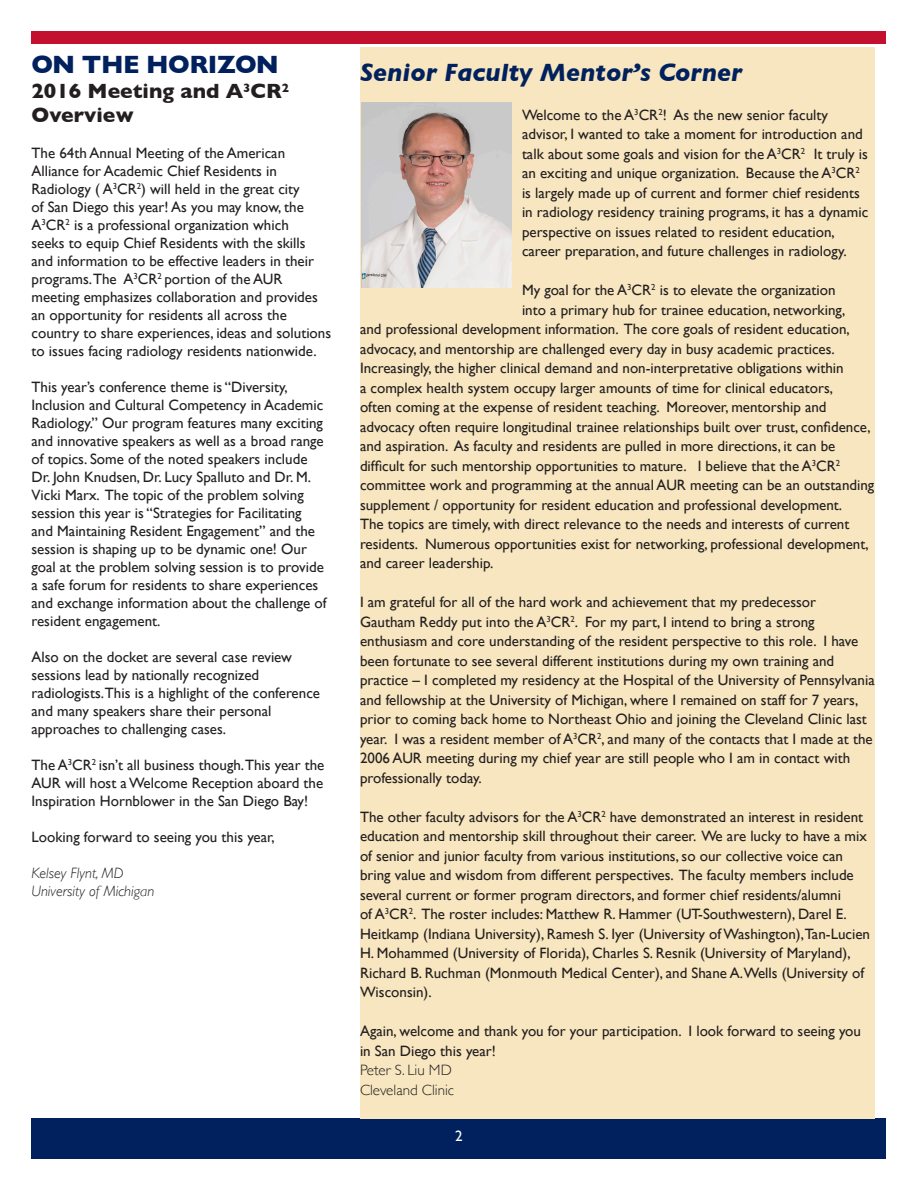
<style>
.page{position:relative;width:918px;height:1188px;background:#fff}
.page>*{position:absolute;margin:0;border:0;box-sizing:border-box;transform-origin:0 0}
.t1{font:italic 700 25.5px "Gill Sans";color:#00215d}
.t2{font:700 25.5px "Gill Sans";letter-spacing:-.02em;color:#00215d}
.t3{font:700 21px/24px "Gill Sans";color:#231f20}
.t4{font:15px/18px "Gill Sans";color:#231f20}
.t5{font:italic 300 15px "Gill Sans";color:#231f20}
.t6{font:300 15px "Gill Sans";color:#231f20}
.t7{font:15px "Gill Sans";color:#fff}
</style>
<div class="page">
<div style="left:32px;top:1119px;width:854px;height:40px;background:#00215d"></div>
<div style="left:32px;top:32px;width:854px;height:12px;background:#c3102f"></div>
<div style="left:360px;top:47px;width:515px;height:1072px;background:#f7e6bf"></div>
<img style="left:362px;top:103px;width:149px;height:185px">
<p class="t2" style="left:32px;top:44px;width:249px">ON THE HORIZON</p>
<p class="t3" style="left:32px;top:79px;width:259px">2016 Meeting and A<sup>3</sup>CR<sup>2<br></sup>Overview</p>
<p class="t4" style="left:32px;top:144px;width:301px">The 64th Annual Meeting of the American Alliance for Academic Chief Residents in Radiology ( A<sup>3</sup>CR<sup>2</sup>) will held in the great city<br>of San Diego this year! As you may know, the A<sup>3</sup>CR<sup>2</sup> is a professional organization which<br>seeks to equip Chief Residents with the skills<br>and information to be effective leaders in their programs.The A<sup>3</sup>CR<sup>2</sup> portion of the AUR meeting emphasizes collaboration and provides an opportunity for residents all across the country to share experiences, ideas and solutions to issues facing radiology residents nationwide.</p>
<p class="t4" style="left:32px;top:378px;width:297px">This year’s conference theme is “Diversity, Inclusion and Cultural Competency in Academic Radiology.” Our program features many exciting and innovative speakers as well as a broad range of topics. Some of the noted speakers include Dr. John Knudsen, Dr. Lucy Spalluto and Dr. M.<br>Vicki Marx. The topic of the problem solving session this year is “Strategies for Facilitating and Maintaining Resident Engagement” and the session is shaping up to be dynamic one! Our goal at the problem solving session is to provide a safe forum for residents to share experiences and exchange information about the challenge of resident engagement.</p>
<p class="t4" style="left:32px;top:648px;width:290px">Also on the docket are several case review sessions lead by nationally recognized radiologists.This is a highlight of the conference and many speakers share their personal approaches to challenging cases.</p>
<p class="t4" style="left:32px;top:756px;width:294px;text-align:justify">The A<sup>3</sup>CR<sup>2</sup> isn’t all business though.This year the AUR will host a Welcome Reception aboard the Inspiration Hornblower in the San Diego Bay!</p>
<p class="t4" style="left:32px;top:828px;width:245px">Looking forward to seeing you this year,</p>
<p class="t5" style="left:32px;top:865px;width:94px">Kelsey Flynt, MD</p>
<p class="t5" style="left:32px;top:883px;width:124px">University of Michigan</p>
<p class="t1" style="left:360px;top:57px;width:384px">Senior Faculty Mentor’s Corner</p>
<p class="t4" style="left:522px;top:105px;width:348px;line-height:19.5px">Welcome to the A<sup>3</sup>CR<sup>2</sup>! As the new senior faculty advisor, I wanted to take a moment for introduction and talk about some goals and vision for the A<sup>3</sup>CR<sup>2</sup> It truly is an exciting and unique organization. Because the A<sup>3</sup>CR<sup>2 </sup>is largely made up of current and former chief residents in radiology residency training programs, it has a dynamic perspective on issues related to resident education, career preparation, and future challenges in radiology.</p>
<p class="t4" style="left:522px;top:281px;width:315px">My goal for the A<sup>3</sup>CR<sup>2</sup> is to elevate the organization</p>
<p class="t4" style="left:522px;top:300px;width:325px">into a primary hub for trainee education, networking,</p>
<p class="t4" style="left:360px;top:320px;width:491px">and professional development information. The core goals of resident education,</p>
<p class="t4" style="left:360px;top:339px;width:476px">advocacy, and mentorship are challenged every day in busy academic practices.</p>
<p class="t4" style="left:360px;top:359px;width:485px">Increasingly, the higher clinical demand and non-interpretative obligations within</p>
<p class="t4" style="left:360px;top:378px;width:475px">a complex health system occupy larger amounts of time for clinical educators,</p>
<p class="t4" style="left:360px;top:398px;width:468px">often coming at the expense of resident teaching. Moreover, mentorship and</p>
<p class="t4" style="left:360px;top:417px;width:512px">advocacy often require longitudinal trainee relationships built over trust, confidence,</p>
<p class="t4" style="left:360px;top:437px;width:477px">and aspiration. As faculty and residents are pulled in more directions, it can be</p>
<p class="t4" style="left:360px;top:456px;width:482px">difficult for such mentorship opportunities to mature. I believe that the A<sup>3</sup>CR<sup>2</sup></p>
<p class="t4" style="left:360px;top:476px;width:516px">committee work and programming at the annual AUR meeting can be an outstanding</p>
<p class="t4" style="left:360px;top:495px;width:484px">supplement / opportunity for resident education and professional development.</p>
<p class="t4" style="left:360px;top:515px;width:491px">The topics are timely, with direct relevance to the needs and interests of current</p>
<p class="t4" style="left:360px;top:534px;width:510px">residents. Numerous opportunities exist for networking, professional development,</p>
<p class="t4" style="left:360px;top:554px;width:135px">and career leadership.</p>
<p class="t4" style="left:360px;top:592px;width:516px;line-height:19.5px">I am grateful for all of the hard work and achievement that my predecessor Gautham Reddy put into the A<sup>3</sup>CR<sup>2</sup>. For my part, I intend to bring a strong enthusiasm and core understanding of the resident perspective to this role. I have been fortunate to see several different institutions during my own training and practice – I completed my residency at the Hospital of the University of Pennsylvania and fellowship at the University of Michigan, where I remained on staff for 7 years, prior to coming back home to Northeast Ohio and joining the Cleveland Clinic last year. I was a resident member of A<sup>3</sup>CR<sup>2</sup>, and many of the contacts that I made at the 2006 AUR meeting during my chief year are still people who I am in contact with professionally today.</p>
<p class="t4" style="left:360px;top:807px;width:512px;line-height:19.5px">The other faculty advisors for the A<sup>3</sup>CR<sup>2</sup> have demonstrated an interest in resident education and mentorship skill throughout their career. We are lucky to have a mix of senior and junior faculty from various institutions, so our collective voice can bring value and wisdom from different perspectives. The faculty members include several current or former program directors, and former chief residents/alumni<br>of A<sup>3</sup>CR<sup>2</sup>. The roster includes: Matthew R. Hammer (UT-Southwestern), Darel E.<br>Heitkamp (Indiana University), Ramesh S. Iyer (University of Washington),Tan-Lucien H. Mohammed (University of Florida), Charles S. Resnik (University of Maryland), Richard B. Ruchman (Monmouth Medical Center), and Shane A.Wells (University of Wisconsin).</p>
<p class="t4" style="left:360px;top:1021px;width:503px;line-height:19.5px">Again, welcome and thank you for your participation. I look forward to seeing you in San Diego this year!</p>
<p class="t6" style="left:360px;top:1058px;width:93px">Peter S. Liu MD</p>
<p class="t6" style="left:360px;top:1078px;width:96px">Cleveland Clinic</p>
<p class="t7" style="left:455px;top:1127px;width:9px">2</p>
</div>
